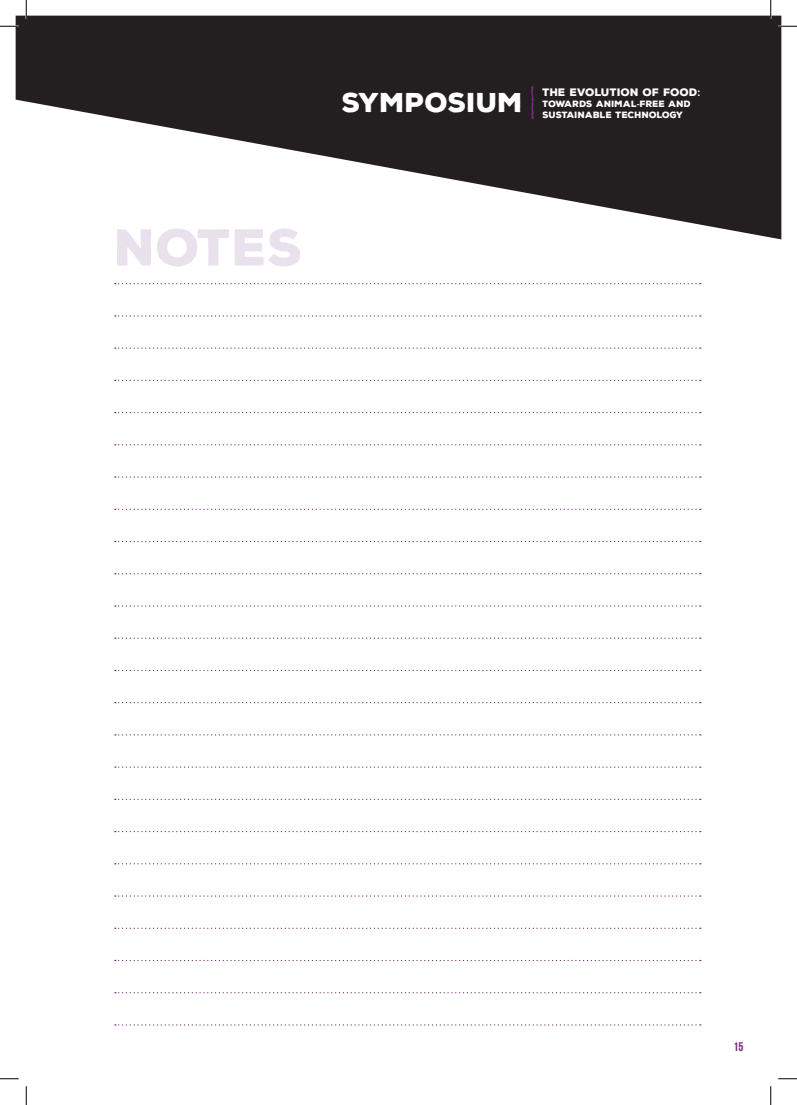
<style>
.page{position:relative;width:797px;height:1105px;background:#fff}
.page>*{position:absolute;margin:0;border:0;box-sizing:border-box;transform-origin:0 0}
.t1{font:900 50px "Nexa Rust Sans";letter-spacing:.005em;color:#e9e1ec}
.t2{font:900 26.38px "Nexa Rust Sans";letter-spacing:.01em;color:#fff}
.t3{font:12.5px "Bebas Neue";color:#75287d}
.t4{font:900 10.5px "Nexa Rust Sans";letter-spacing:.01em;color:#fff}
.t5{font:900 8.75px "Nexa Rust Sans";letter-spacing:.01em;color:#fff}
.s1{font-family:"Frutiger LT Std";font-weight:700}
</style>
<div class="page">
<svg style="left:260px;top:16px;width:521px;height:223px;fill:#231f20"></svg>
<svg style="left:261px;top:283px;width:439px;height:1px"></svg>
<svg style="left:261px;top:315px;width:439px;height:2px"></svg>
<svg style="left:261px;top:347px;width:439px;height:2px"></svg>
<svg style="left:261px;top:380px;width:439px;height:1px"></svg>
<svg style="left:261px;top:412px;width:439px;height:1px"></svg>
<svg style="left:261px;top:444px;width:439px;height:1px"></svg>
<svg style="left:261px;top:476px;width:439px;height:2px"></svg>
<svg style="left:261px;top:509px;width:439px;height:1px"></svg>
<svg style="left:261px;top:541px;width:439px;height:1px"></svg>
<svg style="left:261px;top:573px;width:439px;height:1px"></svg>
<svg style="left:261px;top:605px;width:439px;height:2px"></svg>
<svg style="left:261px;top:638px;width:439px;height:1px"></svg>
<svg style="left:261px;top:670px;width:439px;height:1px"></svg>
<svg style="left:261px;top:702px;width:439px;height:1px"></svg>
<svg style="left:261px;top:734px;width:439px;height:1px"></svg>
<svg style="left:261px;top:766px;width:439px;height:2px"></svg>
<svg style="left:261px;top:799px;width:439px;height:1px"></svg>
<svg style="left:261px;top:831px;width:439px;height:1px"></svg>
<svg style="left:261px;top:863px;width:439px;height:1px"></svg>
<svg style="left:261px;top:895px;width:439px;height:2px"></svg>
<svg style="left:261px;top:928px;width:439px;height:1px"></svg>
<svg style="left:261px;top:960px;width:439px;height:1px"></svg>
<svg style="left:261px;top:992px;width:439px;height:1px"></svg>
<svg style="left:261px;top:1024px;width:439px;height:1px"></svg>
<svg style="left:531px;top:86px;width:3px;height:33px"></svg>
<svg style="left:16px;top:16px;width:9px;height:1064px"></svg>
<svg style="left:25px;top:16px;width:235px;height:1010px"></svg>
<svg style="left:0;top:25px;width:19px;height:2px"></svg>
<svg style="left:778px;top:25px;width:19px;height:2px"></svg>
<svg style="left:0;top:1078px;width:19px;height:1px"></svg>
<svg style="left:778px;top:1078px;width:19px;height:1px"></svg>
<svg style="left:25px;top:0;width:2px;height:19px"></svg>
<svg style="left:25px;top:1086px;width:2px;height:19px"></svg>
<svg style="left:770px;top:0;width:1px;height:19px"></svg>
<svg style="left:770px;top:1086px;width:1px;height:19px"></svg>
<h2 class="t2" style="left:342px;top:85px;width:183px">SYMPOSIUM</h2>
<p class="t4" style="left:542px;top:86px;width:159px">THE EVOLUTION OF FOOD<span class="s1">:</span></p>
<p class="t5" style="left:542px;top:98px;width:150px">TOWARDS ANIMAL<span class="s1">-</span>FREE AND</p>
<p class="t5" style="left:542px;top:108px;width:142px">SUSTAINABLE TECHNOLOGY</p>
<h1 class="t1" style="left:115px;top:214px;width:190px">NOTES</h1>
<h3 class="t3" style="left:733px;top:1040px;width:11px">15</h3>
</div>
